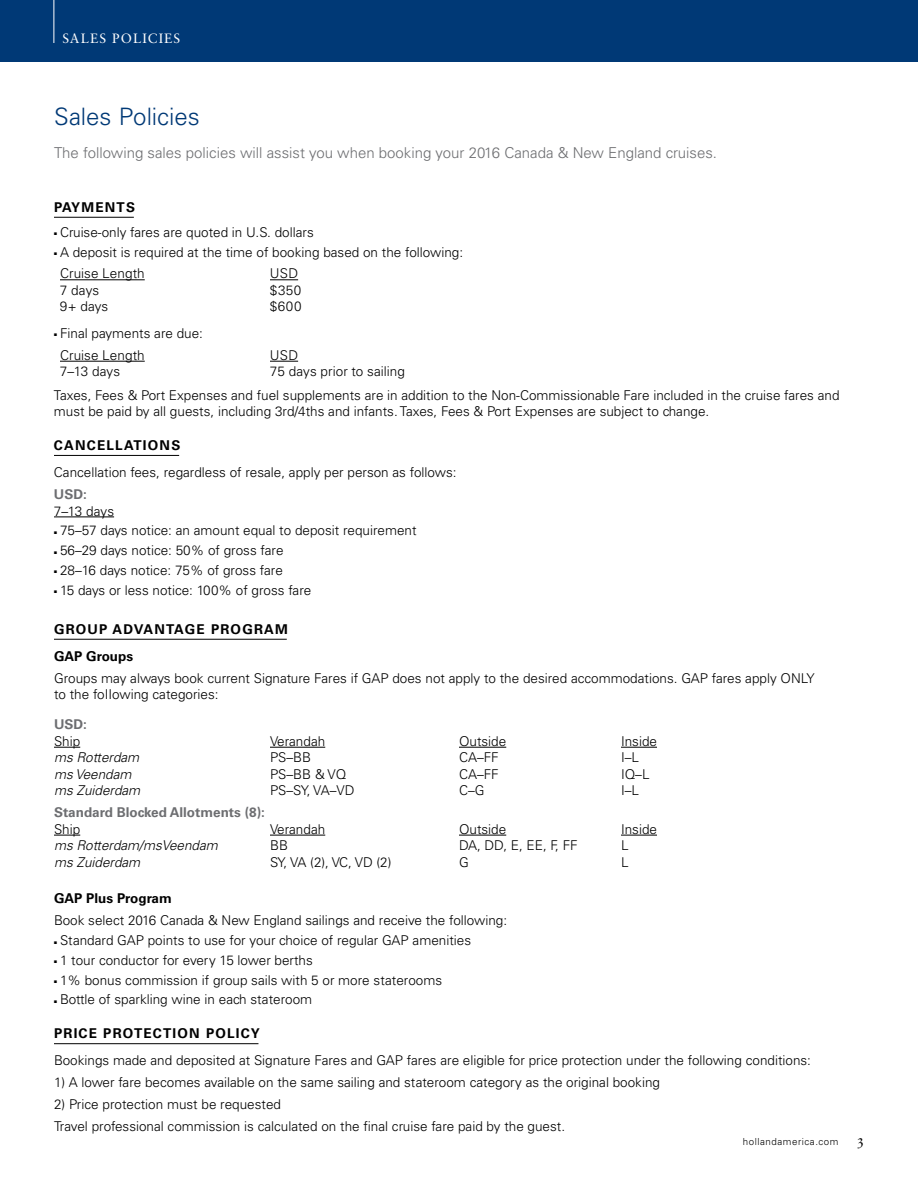
<style>
.page{position:relative;width:918px;height:1188px;background:#fff}
.page>*{position:absolute;margin:0;border:0;box-sizing:border-box;transform-origin:0 0}
.t1{font:300 24px "Univers LT Std";color:#003976}
.t2{font:300 15px "Univers LT Std";color:#6d6e71}
.t3{font:300 13.5px/21.9px "Univers LT Std";color:#000}
.t4{font:700 13.5px/27.3px "Univers LT Std";letter-spacing:.09em;color:#000}
.t5{font:italic 300 13.5px "Univers LT Std";color:#000}
.t6{font:700 13.5px "Univers LT Std";color:#6d6e71}
.t7{font:700 13.5px "Univers LT Std";color:#000}
.t8{font:13.5px "Sabon LT Std";letter-spacing:.08em;color:#fff}
.t9{font:300 9.75px "Univers LT Std";letter-spacing:.055em;color:#000}
.s1{font-family:"Sabon LT Std";font-weight:400;font-size:15px}
</style>
<div class="page">
<div style="left:0;top:0;width:918px;height:62px;background:#003976"></div>
<hr style="left:54px;top:0;width:1px;height:43px;background:#fff">
<hr style="left:54px;top:217px;width:80px;height:1px;background:#000">
<hr style="left:60px;top:279px;width:85px;height:1px;background:#000">
<svg style="left:270px;top:279px;width:28px;height:1px"></svg>
<hr style="left:60px;top:361px;width:85px;height:1px;background:#000">
<svg style="left:270px;top:361px;width:28px;height:1px"></svg>
<hr style="left:54px;top:455px;width:125px;height:1px;background:#000">
<hr style="left:54px;top:517px;width:60px;height:1px;background:#000">
<hr style="left:54px;top:639px;width:233px;height:1px;background:#000">
<svg style="left:54px;top:747px;width:26px;height:1px"></svg>
<hr style="left:270px;top:747px;width:55px;height:1px;background:#000">
<hr style="left:459px;top:747px;width:47px;height:1px;background:#000">
<hr style="left:621px;top:747px;width:36px;height:1px;background:#000">
<svg style="left:54px;top:835px;width:26px;height:1px"></svg>
<hr style="left:270px;top:835px;width:55px;height:1px;background:#000">
<hr style="left:459px;top:835px;width:47px;height:1px;background:#000">
<hr style="left:621px;top:835px;width:36px;height:1px;background:#000">
<hr style="left:54px;top:1043px;width:204px;height:1px;background:#000">
<p class="t8" style="left:63px;top:31px;width:119px">SALES POLICIES</p>
<h1 class="t1" style="left:54px;top:102px;width:147px">Sales Policies</h1>
<p class="t2" style="left:54px;top:144px;width:664px">The following sales policies will assist you when booking your 2016 Canada &amp; New England cruises.</p>
<p class="t4" style="left:54px;top:193px;width:83px">PAYMENTS</p>
<p class="t3" style="left:54px;top:221px;width:261px">■ Cruise-only fares are quoted in U.S. dollars</p>
<p class="t3" style="left:60px;top:241px;width:405px;text-indent:-6px">■ A deposit is required at the time of booking based on the following:<br>Cruise Length</p>
<p class="t3" style="left:270px;top:263px;width:30px">USD</p>
<p class="t3" style="left:60px;top:279px;width:41px">7 days</p>
<p class="t3" style="left:270px;top:279px;width:33px">$350</p>
<p class="t3" style="left:60px;top:296px;width:50px">9+ days</p>
<p class="t3" style="left:270px;top:296px;width:33px">$600</p>
<p class="t3" style="left:60px;top:322px;width:145px;text-indent:-6px">■ Final payments are due:<br>Cruise Length</p>
<p class="t3" style="left:270px;top:344px;width:30px">USD</p>
<p class="t3" style="left:54px;top:360px;width:787px;line-height:23.2px;text-indent:216px">75 days prior to sailing<br>Taxes, Fees &amp; Port Expenses and fuel supplements are in addition to the Non-Commissionable Fare included in the cruise fares and</p>
<p class="t3" style="left:54px;top:400px;width:657px">must be paid by all guests, including 3rd/4ths and infants. Taxes, Fees &amp; Port Expenses are subject to change.</p>
<p class="t4" style="left:54px;top:432px;width:128px">CANCELLATIONS</p>
<p class="t3" style="left:54px;top:461px;width:404px">Cancellation fees, regardless of resale, apply per person as follows:</p>
<p class="t6" style="left:54px;top:486px;width:35px">USD:</p>
<p class="t3" style="left:54px;top:500px;width:62px">7–13 days</p>
<p class="t3" style="left:54px;top:520px;width:364px">■ 75–57 days notice: an amount equal to deposit requirement</p>
<p class="t3" style="left:54px;top:539px;width:231px">■ 56–29 days notice: 50% of gross fare</p>
<p class="t3" style="left:54px;top:559px;width:230px">■ 28–16 days notice: 75% of gross fare</p>
<p class="t3" style="left:54px;top:579px;width:259px">■ 15 days or less notice: 100% of gross fare</p>
<p class="t4" style="left:54px;top:615px;width:235px">GROUP ADVANTAGE PROGRAM<br>GAP Groups</p>
<p class="t3" style="left:54px;top:670px;width:762px;line-height:16.5px">Groups may always book current Signature Fares if GAP does not apply to the desired accommodations. GAP fares apply ONLY to the foIIowing categories:</p>
<p class="t6" style="left:54px;top:717px;width:35px">USD:</p>
<p class="t3" style="left:54px;top:730px;width:28px">Ship</p>
<p class="t3" style="left:270px;top:730px;width:57px">Verandah</p>
<p class="t3" style="left:459px;top:730px;width:49px">Outside</p>
<p class="t3" style="left:621px;top:730px;width:38px">Inside</p>
<p class="t5" style="left:54px;top:749px;width:87px">ms Rotterdam</p>
<p class="t3" style="left:270px;top:747px;width:43px">PS–BB</p>
<p class="t3" style="left:459px;top:747px;width:41px">CA–FF</p>
<p class="t3" style="left:621px;top:747px;width:20px">I–L</p>
<p class="t5" style="left:54px;top:766px;width:79px">ms Veendam</p>
<p class="t3" style="left:270px;top:763px;width:78px">PS–BB &amp; VQ</p>
<p class="t3" style="left:459px;top:763px;width:41px">CA–FF</p>
<p class="t3" style="left:621px;top:763px;width:30px">IQ–L</p>
<p class="t5" style="left:54px;top:782px;width:88px">ms Zuiderdam</p>
<p class="t3" style="left:270px;top:780px;width:86px">PS–SY, VA–VD</p>
<p class="t3" style="left:459px;top:780px;width:27px">C–G</p>
<p class="t3" style="left:621px;top:780px;width:20px">I–L</p>
<p class="t6" style="left:54px;top:805px;width:212px">Standard Blocked Allotments (8):</p>
<p class="t3" style="left:54px;top:818px;width:28px">Ship</p>
<p class="t3" style="left:270px;top:818px;width:57px">Verandah</p>
<p class="t3" style="left:459px;top:818px;width:49px">Outside</p>
<p class="t3" style="left:621px;top:818px;width:38px">Inside</p>
<p class="t5" style="left:54px;top:837px;width:165px">ms Rotterdam/msVeendam</p>
<p class="t3" style="left:270px;top:834px;width:20px">BB</p>
<p class="t3" style="left:459px;top:834px;width:120px">DA, DD, E, EE, F, FF</p>
<p class="t3" style="left:621px;top:834px;width:9px">L</p>
<p class="t5" style="left:54px;top:854px;width:88px">ms Zuiderdam</p>
<p class="t3" style="left:270px;top:851px;width:123px">SY, VA (2), VC, VD (2)</p>
<p class="t3" style="left:459px;top:851px;width:11px">G</p>
<p class="t3" style="left:621px;top:851px;width:9px">L</p>
<p class="t7" style="left:54px;top:891px;width:119px">GAP Plus Program</p>
<p class="t3" style="left:54px;top:910px;width:455px">Book select 2016 Canada &amp; New England sailings and receive the following:</p>
<p class="t3" style="left:54px;top:929px;width:419px">■ Standard GAP points to use for your choice of regular GAP amenities</p>
<p class="t3" style="left:54px;top:949px;width:260px">■ 1 tour conductor for every 15 lower berths</p>
<p class="t3" style="left:54px;top:969px;width:390px">■ 1% bonus commission if group sails with 5 or more staterooms</p>
<p class="t3" style="left:54px;top:989px;width:260px">■ Bottle of sparkling wine in each stateroom</p>
<p class="t4" style="left:54px;top:1020px;width:207px">PRICE PROTECTION POLICY</p>
<p class="t3" style="left:54px;top:1050px;width:759px">Bookings made and deposited at Signature Fares and GAP fares are eligible for price protection under the following conditions:</p>
<p class="t3" style="left:54px;top:1072px;width:608px">1) A lower fare becomes available on the same sailing and stateroom category as the original booking</p>
<p class="t3" style="left:54px;top:1093px;width:513px">2) Price protection must be requested<br>Travel professional commission is calculated on the final cruise fare paid by the guest.</p>
<p class="t3" style="left:60px;top:361px;width:62px">7–13 days</p>
<p class="t9" style="left:743px;top:1136px;width:123px">hollandamerica.com <span class="s1">3</span></p>
</div>
